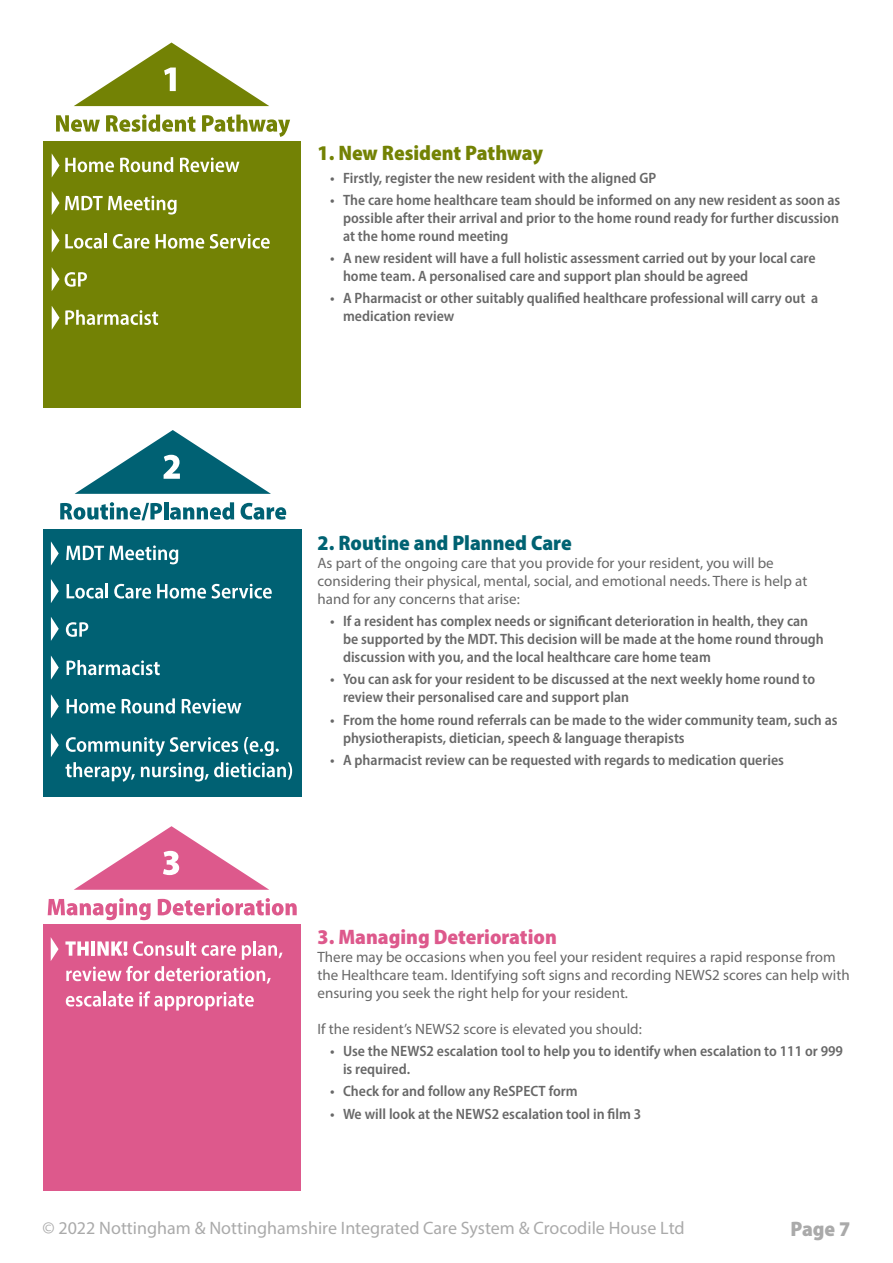
<style>
.page{position:relative;width:893px;height:1263px;background:#fff}
.page>*{position:absolute;margin:0;border:0;box-sizing:border-box;transform-origin:0 0}
.t1{font:900 semi-condensed 21px "Myriad Pro";color:#006272}
.t2{font:900 semi-condensed 21px "Myriad Pro";color:#dd598c}
.t3{font:900 semi-condensed 21px "Myriad Pro";letter-spacing:-.005em;color:#738204}
.t4{font:900 semi-condensed 21px "Myriad Pro";color:#aaa}
.t5{font:18px "Myriad Pro";color:#aaa}
.t6{font:600 semi-condensed 15px/18px "Myriad Pro";color:#686868}
.t7{font:15px/18px "Myriad Pro";color:#686868}
</style>
<div class="page">
<svg style="left:60px;top:502px;width:102px;height:18px"></svg>
<hr style="left:164px;top:502px;width:4px;height:17px;background:#006173">
<svg style="left:170px;top:502px;width:64px;height:18px"></svg>
<svg style="left:241px;top:503px;width:45px;height:17px"></svg>
<div style="left:43px;top:529px;width:258px;height:267px;background:#006173"></div>
<svg style="left:75px;top:430px;width:196px;height:64px"></svg>
<svg style="left:66px;top:545px;width:112px;height:19px"></svg>
<svg style="left:67px;top:583px;width:41px;height:15px"></svg>
<svg style="left:114px;top:584px;width:37px;height:14px"></svg>
<svg style="left:157px;top:584px;width:49px;height:14px"></svg>
<svg style="left:212px;top:584px;width:60px;height:14px"></svg>
<svg style="left:66px;top:622px;width:22px;height:15px"></svg>
<svg style="left:67px;top:660px;width:93px;height:15px"></svg>
<svg style="left:67px;top:699px;width:48px;height:14px"></svg>
<svg style="left:122px;top:698px;width:53px;height:15px"></svg>
<svg style="left:182px;top:699px;width:59px;height:14px"></svg>
<svg style="left:66px;top:737px;width:172px;height:19px"></svg>
<svg style="left:244px;top:737px;width:35px;height:19px"></svg>
<svg style="left:66px;top:762px;width:69px;height:20px"></svg>
<svg style="left:141px;top:762px;width:151px;height:19px"></svg>
<svg style="left:51px;top:541px;width:8px;height:24px"></svg>
<svg style="left:51px;top:579px;width:8px;height:24px"></svg>
<svg style="left:51px;top:617px;width:8px;height:24px"></svg>
<svg style="left:51px;top:656px;width:8px;height:24px"></svg>
<svg style="left:51px;top:694px;width:8px;height:24px"></svg>
<svg style="left:51px;top:733px;width:8px;height:24px"></svg>
<svg style="left:48px;top:898px;width:103px;height:22px"></svg>
<svg style="left:158px;top:898px;width:139px;height:17px"></svg>
<div style="left:43px;top:925px;width:257px;height:266px;background:#dd598c"></div>
<svg style="left:74px;top:826px;width:195px;height:64px"></svg>
<svg style="left:65px;top:941px;width:24px;height:15px"></svg>
<hr style="left:91px;top:941px;width:4px;height:15px;background:#fff">
<svg style="left:97px;top:941px;width:99px;height:15px"></svg>
<svg style="left:202px;top:945px;width:34px;height:11px"></svg>
<svg style="left:242px;top:945px;width:9px;height:15px"></svg>
<hr style="left:253px;top:941px;width:3px;height:15px;background:#fff">
<svg style="left:258px;top:945px;width:24px;height:13px"></svg>
<svg style="left:66px;top:966px;width:205px;height:17px"></svg>
<svg style="left:66px;top:996px;width:35px;height:10px"></svg>
<hr style="left:103px;top:991px;width:3px;height:15px;background:#fff">
<svg style="left:108px;top:993px;width:25px;height:13px"></svg>
<svg style="left:139px;top:991px;width:115px;height:19px"></svg>
<svg style="left:51px;top:937px;width:8px;height:24px"></svg>
<svg style="left:56px;top:115px;width:44px;height:17px"></svg>
<svg style="left:106px;top:114px;width:89px;height:18px"></svg>
<svg style="left:202px;top:115px;width:88px;height:22px"></svg>
<div style="left:43px;top:141px;width:257px;height:266px;background:#738205"></div>
<svg style="left:74px;top:43px;width:195px;height:63px"></svg>
<svg style="left:120px;top:157px;width:53px;height:15px"></svg>
<svg style="left:180px;top:157px;width:59px;height:15px"></svg>
<hr style="left:104px;top:233px;width:3px;height:15px;background:#fff">
<svg style="left:113px;top:234px;width:36px;height:15px"></svg>
<svg style="left:156px;top:234px;width:48px;height:15px"></svg>
<svg style="left:210px;top:234px;width:60px;height:15px"></svg>
<svg style="left:52px;top:154px;width:62px;height:23px"></svg>
<svg style="left:52px;top:191px;width:125px;height:24px"></svg>
<svg style="left:52px;top:229px;width:50px;height:23px"></svg>
<svg style="left:52px;top:267px;width:35px;height:24px"></svg>
<svg style="left:52px;top:306px;width:106px;height:23px"></svg>
<h1 class="t3" style="left:317px;top:139px;width:227px">1. New Resident Pathway</h1>
<p class="t6" style="left:330px;top:168px;width:328px">• Firstly, register the new resident with the aligned GP</p>
<p class="t6" style="left:343px;top:190px;width:499px;text-align:justify;text-indent:-13px">• The care home healthcare team should be informed on any new resident as soon as possible after their arrival and prior to the home round ready for further discussion at the home round meeting</p>
<p class="t6" style="left:343px;top:249px;width:474px;text-indent:-13px">• A new resident will have a full holistic assessment carried out by your local care home team. A personalised care and support plan should be agreed</p>
<p class="t6" style="left:343px;top:289px;width:477px;text-indent:-13px">• A Pharmacist or other suitably qualified healthcare professional will carry out a medication review</p>
<h1 class="t1" style="left:317px;top:529px;width:256px">2. Routine and Planned Care</h1>
<p class="t7" style="left:317px;top:554px;width:491px">As part of the ongoing care that you provide for your resident, you will be considering their physical, mental, social, and emotional needs. There is help at hand for any concerns that arise:</p>
<p class="t6" style="left:343px;top:612px;width:482px;text-indent:-13px">• If a resident has complex needs or significant deterioration in health, they can be supported by the MDT. This decision will be made at the home round through discussion with you, and the local healthcare care home team</p>
<p class="t6" style="left:343px;top:670px;width:474px;text-indent:-13px">• You can ask for your resident to be discussed at the next weekly home round to review their personalised care and support plan</p>
<p class="t6" style="left:343px;top:710px;width:496px;text-indent:-13px">• From the home round referrals can be made to the wider community team, such as physiotherapists, dietician, speech &amp; language therapists</p>
<p class="t6" style="left:330px;top:751px;width:455px">• A pharmacist review can be requested with regards to medication queries</p>
<h1 class="t2" style="left:317px;top:923px;width:241px">3. Managing Deterioration</h1>
<p class="t7" style="left:317px;top:947px;width:534px">There may be occasions when you feel your resident requires a rapid response from the Healthcare team. Identifying soft signs and recording NEWS2 scores can help with ensuring you seek the right help for your resident.</p>
<p class="t7" style="left:317px;top:1019px;width:326px">If the resident’s NEWS2 score is elevated you should:</p>
<p class="t6" style="left:343px;top:1042px;width:502px;text-indent:-13px">• Use the NEWS2 escalation tool to help you to identify when escalation to 111 or 999 is required.</p>
<p class="t6" style="left:330px;top:1082px;width:249px">• Check for and follow any ReSPECT form</p>
<p class="t6" style="left:330px;top:1104px;width:313px">• We will look at the NEWS2 escalation tool in film 3</p>
<p class="t5" style="left:43px;top:1217px;width:644px">© 2022 Nottingham &amp; Nottinghamshire Integrated Care System &amp; Crocodile House Ltd</p>
<h1 class="t4" style="left:790px;top:1215px;width:62px">Page 7</h1>
</div>
